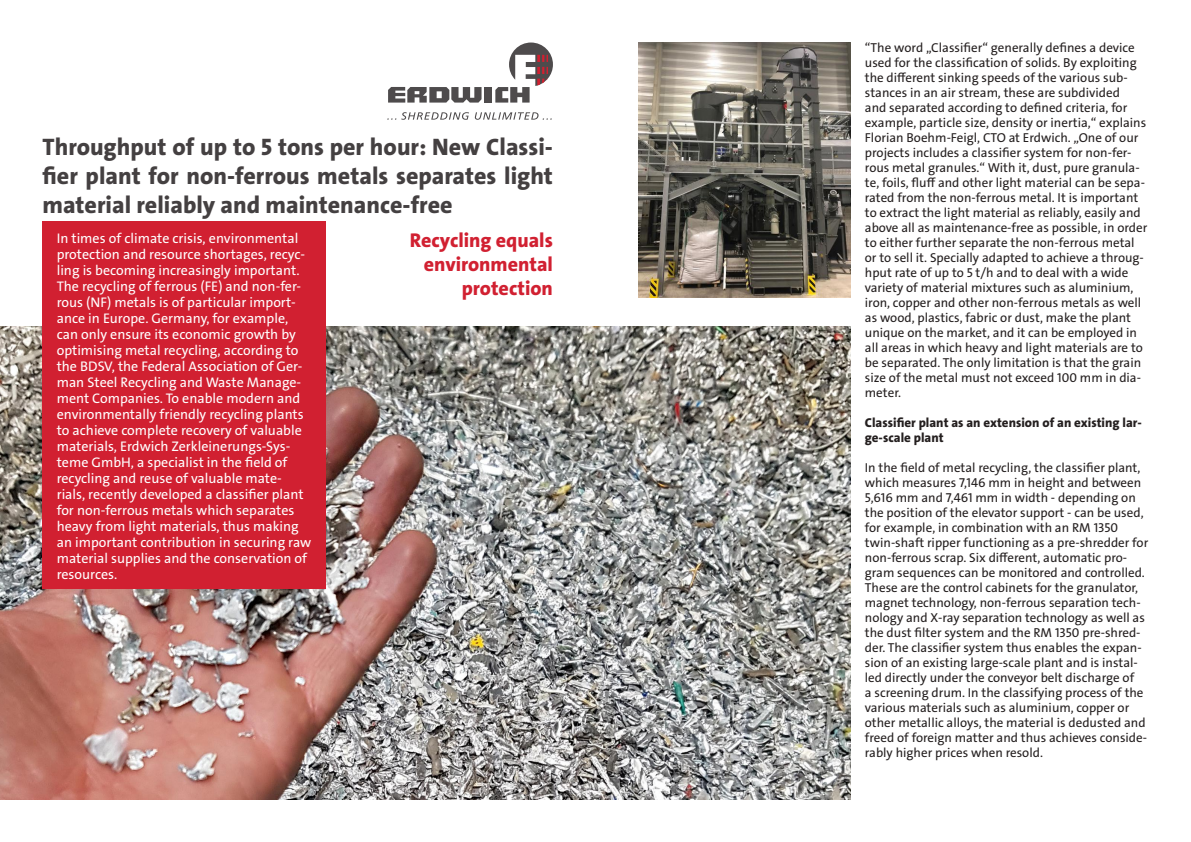
<style>
.page{position:relative;width:1191px;height:842px;background:#fff}
.page>*{position:absolute;margin:0;border:0;box-sizing:border-box;transform-origin:0 0}
.t1{font:24px/28.8px "The Sans LP8 Ex Bld";color:#444041;text-align:justify}
.t2{font:20px/24px "The Sans LP8 Ex Bld";color:#d12031;text-align:right}
.t3{font:14px/16px "The Sans LP5 Plain";color:#fff}
.t4{font:13px/15px "The Sans LP5 Plain";color:#241f1f}
.t5{font:13px/15px "The Sans LP8 Ex Bld";color:#241f1f}
</style>
<div class="page">
<img style="left:0;top:326px;width:850px;height:473px">
<div style="left:43px;top:222px;width:283px;height:367px;background:#d12031"></div>
<svg style="left:388px;top:87px;width:93px;height:16px"></svg>
<div style="left:484px;top:87px;width:8px;height:16px;background:#4e4b4c"></div>
<svg style="left:495px;top:43px;width:58px;height:60px"></svg>
<svg style="left:387px;top:112px;width:165px;height:8px"></svg>
<img style="left:638px;top:43px;width:212px;height:255px">
<h1 class="t1" style="left:43px;top:133px;width:512px">Throughput of up to 5 tons per hour: New Classi&shy;fier plant for non-ferrous metals separates light material reliably and maintenance-free</h1>
<p class="t3" style="left:57px;top:230px;width:256px">In times of climate crisis, environmental protection and resource shortages, recyc&shy;ling is becoming increasingly important.<br>The recycling of ferrous (FE) and non-fer&shy;rous (NF) metals is of particular import&shy;ance in Europe. Germany, for example, can only ensure its economic growth by optimising metal recycling, according to the BDSV, the Federal Association of Ger&shy;man Steel Recycling and Waste Manage&shy;ment Companies. To enable modern and environmentally friendly recycling plants to achieve complete recovery of valuable materials, Erdwich Zerkleinerungs-Sys&shy;teme GmbH, a specialist in the field of recycling and reuse of valuable mate&shy;rials, recently developed a classifier plant for non-ferrous metals which separates heavy from light materials, thus making an important contribution in securing raw material supplies and the conservation of resources.</p>
<h2 class="t2" style="left:410px;top:229px;width:145px">Recycling equals environmental protection</h2>
<p class="t4" style="left:865px;top:40px;width:284px">“The word „Classifier“ generally defines a device used for the classification of solids. By exploiting the different sinking speeds of the various sub&shy;stances in an air stream, these are subdivided<br>and separated according to defined criteria, for example, particle size, density or inertia,“ explains Florian Boehm-Feigl, CTO at Erdwich. „One of our projects includes a classifier system for non-fer&shy;rous metal granules.“ With it, dust, pure granula&shy;te, foils, fluff and other light material can be sepa&shy;rated from the non-ferrous metal. It is important to extract the light material as reliably, easily and above all as maintenance-free as possible, in order to either further separate the non-ferrous metal or to sell it. Specially adapted to achieve a throug&shy;hput rate of up to 5 t/h and to deal with a wide variety of material mixtures such as aluminium, iron, copper and other non-ferrous metals as well as wood, plastics, fabric or dust, make the plant unique on the market, and it can be employed in all areas in which heavy and light materials are to be separated. The only limitation is that the grain size of the metal must not exceed 100 mm in dia&shy;meter.</p>
<p class="t5" style="left:865px;top:415px;width:278px">Classifier plant as an extension of an existing lar&shy;ge-scale plant</p>
<p class="t4" style="left:865px;top:460px;width:285px">In the field of metal recycling, the classifier plant, which measures 7,146 mm in height and between 5,616 mm and 7,461 mm in width - depending on the position of the elevator support - can be used, for example, in combination with an RM 1350 twin-shaft ripper functioning as a pre-shredder for non-ferrous scrap. Six different, automatic pro&shy;gram sequences can be monitored and controlled.<br>These are the control cabinets for the granulator, magnet technology, non-ferrous separation tech&shy;nology and X-ray separation technology as well as the dust filter system and the RM 1350 pre-shred&shy;der. The classifier system thus enables the expan&shy;sion of an existing large-scale plant and is instal&shy;led directly under the conveyor belt discharge of<br>a screening drum. In the classifying process of the various materials such as aluminium, copper or other metallic alloys, the material is dedusted and freed of foreign matter and thus achieves conside&shy;rably higher prices when resold.</p>
</div>
